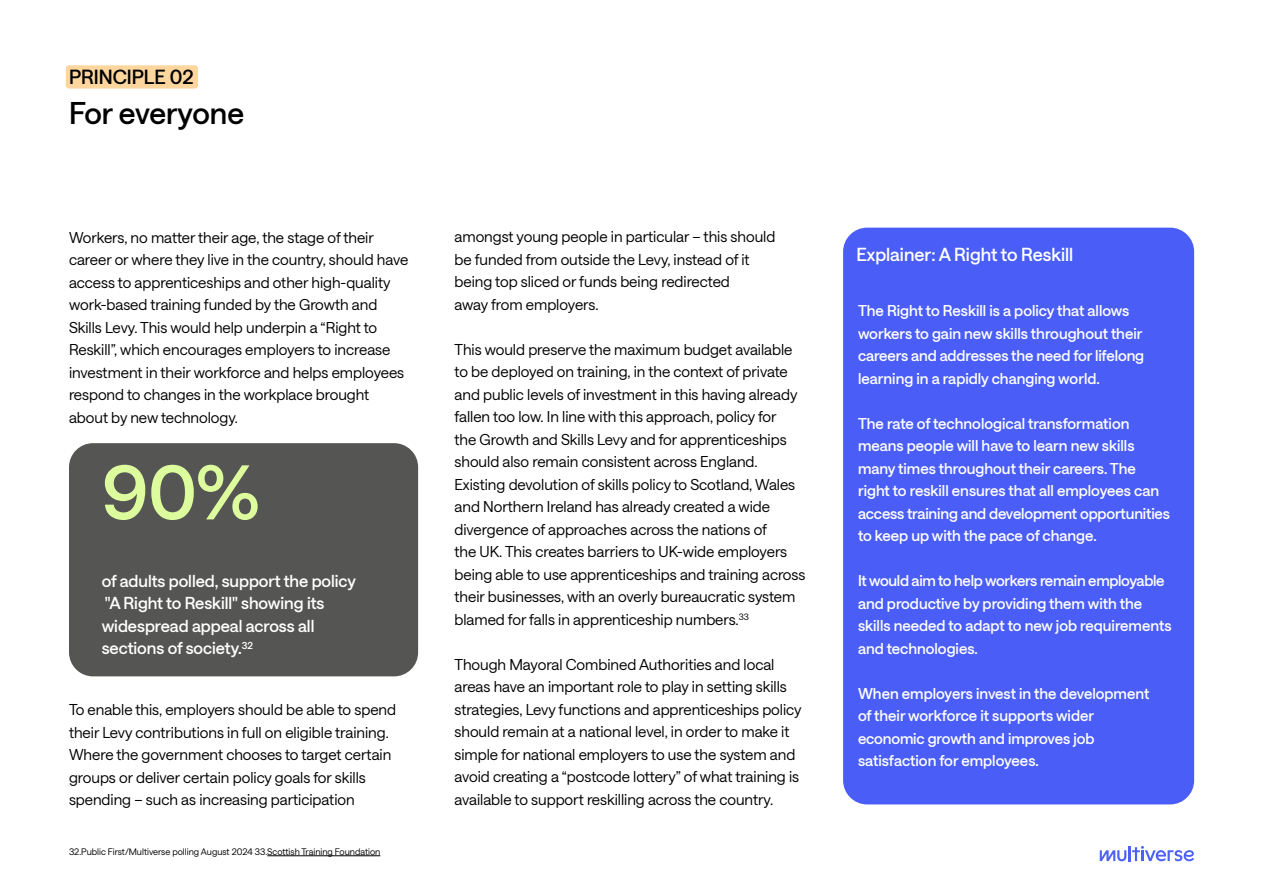
<style>
.page{position:relative;width:1263px;height:893px;background:#fff}
.page>*{position:absolute;margin:0;border:0;box-sizing:border-box;transform-origin:0 0}
.t1{font:500 75px "Saans";color:#ddfc9d}
.t2{font:500 30px "Saans";color:#000}
.t3{font:500 19.5px "Saans";color:#000}
.t4{font:500 18px "Saans";color:#fff}
.t5{font:500 16.5px/22.5px "Saans";color:#fff}
.t6{font:15px/22.5px "Saans";color:#000}
.t7{font:500 15px/22.5px "Saans";color:#fff}
.t8{font:9px "Saans";color:#000}
</style>
<div class="page">
<svg style="left:1100px;top:846px;width:94px;height:15px"></svg>
<hr style="left:267px;top:855px;width:113px;height:1px;background:#000">
<div style="left:843px;top:228px;width:351px;height:576px;background:#4a5ef7;border-radius:24px"></div>
<div style="left:66px;top:65px;width:132px;height:24px;background:#fcd69d;border-radius:3px"></div>
<div style="left:69px;top:443px;width:349px;height:233px;background:#555553;border-radius:24px"></div>
<p class="t3" style="left:69px;top:63px;width:126px">PRINCIPLE 02</p>
<p class="t2" style="left:69px;top:92px;width:177px">For everyone</p>
<p class="t6" style="left:69px;top:225px;width:341px">Workers, no matter their age, the stage of their career or where they live in the country, should have access to apprenticeships and other high-quality work-based training funded by the Growth and Skills Levy. This would help underpin a “Right to Reskill”, which encourages employers to increase investment in their workforce and helps employees respond to changes in the workplace brought about by new technology.</p>
<p class="t1" style="left:102px;top:438px;width:159px">90%</p>
<p class="t5" style="left:102px;top:568px;width:256px">of adults polled, support the policy "A Right to Reskill" showing its widespread appeal across all sections of society.<sup>32</sup></p>
<p class="t6" style="left:69px;top:698px;width:329px">To enable this, employers should be able to spend their Levy contributions in full on eligible training.</p>
<p class="t6" style="left:69px;top:743px;width:324px">Where the government chooses to target certain groups or deliver certain policy goals for skills spending – such as increasing participation</p>
<p class="t8" style="left:69px;top:845px;width:313px">32.Public First/Multiverse polling August 2024 33.Scottish Training Foundation</p>
<p class="t6" style="left:454px;top:225px;width:322px">amongst young people in particular – this should be funded from outside the Levy, instead of it being top sliced or funds being redirected<br>away from employers.</p>
<p class="t6" style="left:454px;top:337px;width:352px">This would preserve the maximum budget available to be deployed on training, in the context of private and public levels of investment in this having already fallen too low. In line with this approach, policy for<br>the Growth and Skills Levy and for apprenticeships should also remain consistent across England.<br>Existing devolution of skills policy to Scotland, Wales and Northern Ireland has already created a wide divergence of approaches across the nations of<br>the UK. This creates barriers to UK-wide employers being able to use apprenticeships and training across their businesses, with an overly bureaucratic system blamed for falls in apprenticeship numbers.<sup>33</sup></p>
<p class="t6" style="left:454px;top:652px;width:348px">Though Mayoral Combined Authorities and local areas have an important role to play in setting skills strategies, Levy functions and apprenticeships policy should remain at a national level, in order to make it simple for national employers to use the system and avoid creating a “postcode lottery” of what training is available to support reskilling across the country.</p>
<p class="t4" style="left:856px;top:241px;width:218px">Explainer: A Right to Reskill</p>
<p class="t7" style="left:858px;top:298px;width:288px">The Right to Reskill is a policy that allows workers to gain new skills throughout their careers and addresses the need for lifelong learning in a rapidly changing world.</p>
<p class="t7" style="left:858px;top:411px;width:313px">The rate of technological transformation means people will have to learn new skills many times throughout their careers. The right to reskill ensures that all employees can access training and development opportunities to keep up with the pace of change.</p>
<p class="t7" style="left:858px;top:568px;width:315px">It would aim to help workers remain employable and productive by providing them with the skills needed to adapt to new job requirements and technologies.</p>
<p class="t7" style="left:858px;top:681px;width:293px">When employers invest in the development of their workforce it supports wider economic growth and improves job satisfaction for employees.</p>
</div>
